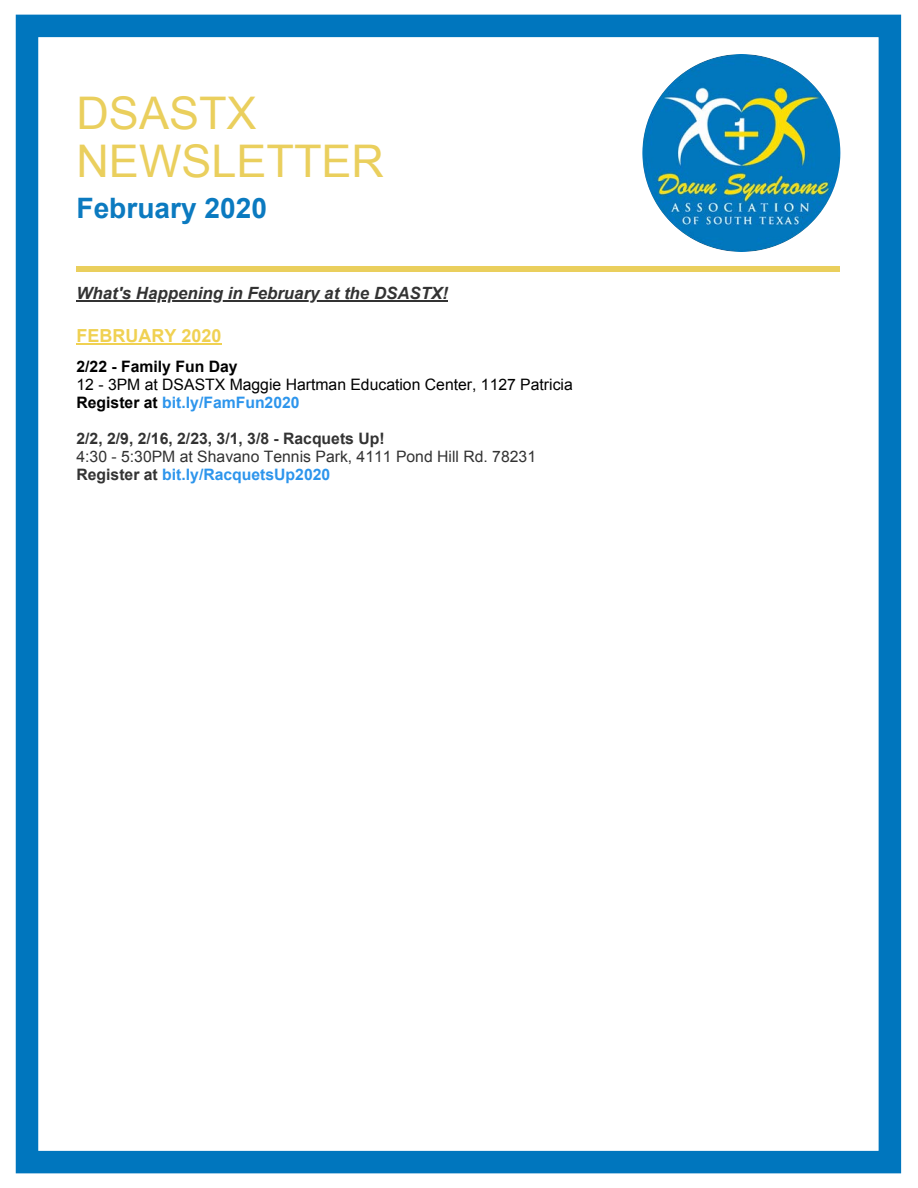
<style>
.page{position:relative;width:918px;height:1188px;background:#fff}
.page>*{position:absolute;margin:0;border:0;box-sizing:border-box;transform-origin:0 0}
.t1{font:45px/47.2px "Arial";color:#eacf5d}
.t2{font:700 28.2px "Arial";color:#0b7ac0}
.t3{font:700 18px "Arial";color:#f0d152}
.t4{font:italic 700 16.8px "Arial";color:#333}
.t5{font:15.75px/18px "Arial";color:#000}
.t6{font:15.75px/18px "Arial";color:#333}
.t7{font:700 15.75px "Arial";color:#333}
.t8{font:700 15.75px "Arial";color:#000}
.s1{font-weight:700}
.s2{font-weight:700;color:#2d95ec}
</style>
<div class="page">
<div style="left:16px;top:15px;width:885px;height:1158px;border:23px solid #0076be"></div>
<hr style="left:77px;top:300px;width:371px;height:1px;background:#333">
<div style="left:77px;top:267px;width:763px;height:5px;background:#eacf5d"></div>
<hr style="left:77px;top:343px;width:145px;height:1px;background:#f0d152">
<img style="left:642px;top:54px;width:198px;height:198px">
<h1 class="t1" style="left:76px;top:90px;width:309px">DSASTX<br>NEWSLETTER</h1>
<h2 class="t2" style="left:76px;top:190px;width:192px">February 2020</h2>
<p class="t4" style="left:76px;top:282px;width:373px">What's Happening in February at the DSASTX!</p>
<p class="t3" style="left:76px;top:324px;width:147px">FEBRUARY 2020</p>
<p class="t8" style="left:76px;top:356px;width:163px">2/22 - Family Fun Day</p>
<p class="t5" style="left:76px;top:376px;width:498px">12 - 3PM at DSASTX Maggie Hartman Education Center, 1127 Patricia<br><span class="s1">Register at</span> <span class="s2">bit.ly/FamFun2020</span></p>
<p class="t7" style="left:76px;top:428px;width:310px">2/2, 2/9, 2/16, 2/23, 3/1, 3/8 - Racquets Up!</p>
<p class="t6" style="left:76px;top:448px;width:461px">4:30 - 5:30PM at Shavano Tennis Park, 4111 Pond Hill Rd. 78231<br><span class="s1">Register at</span> <span class="s2">bit.ly/RacquetsUp2020</span></p>
</div>
